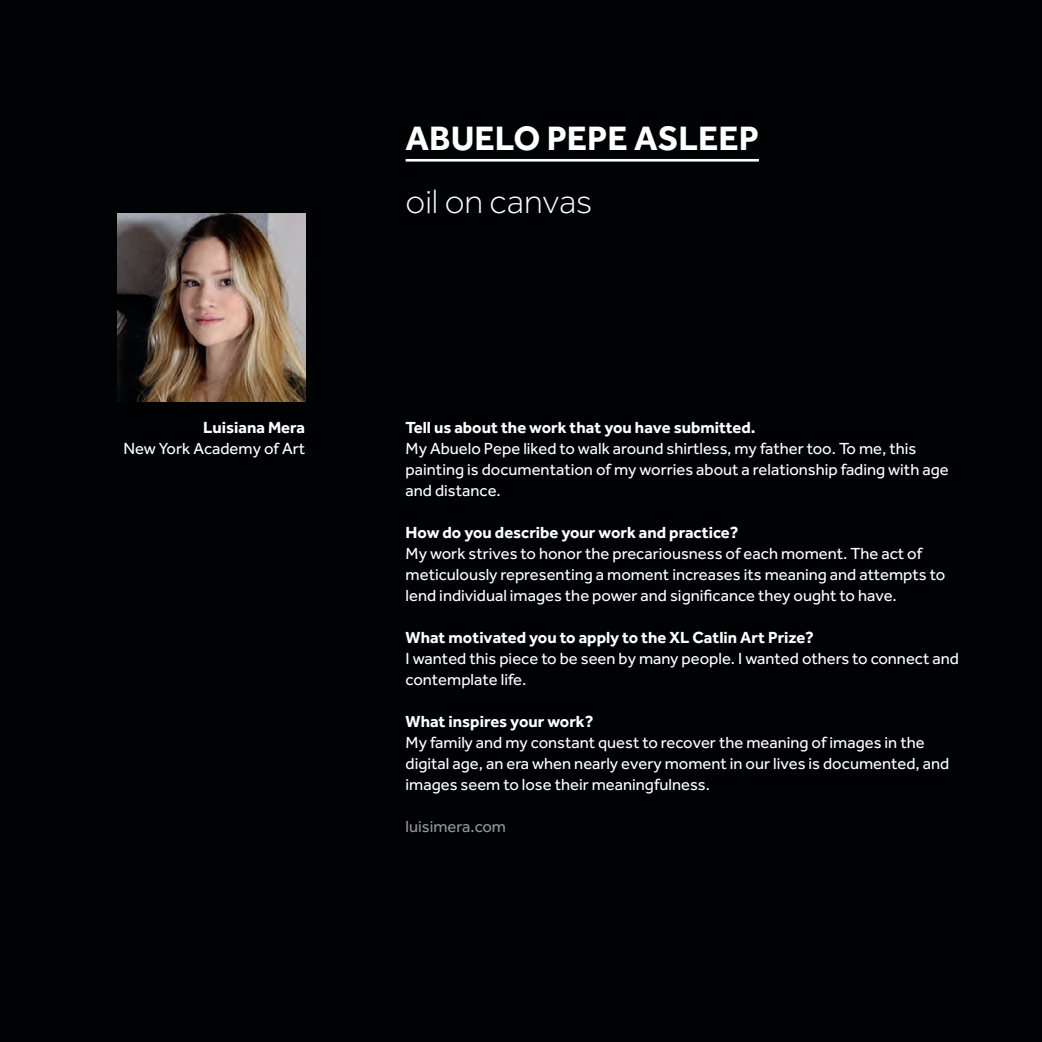
<style>
.page{position:relative;width:1042px;height:1042px;background:#010203}
.page>*{position:absolute;margin:0;border:0;box-sizing:border-box;transform-origin:0 0}
.Introduction{font:700 35px "Effra";color:#fff}
.Introduction-2{font:300 35px "Effra";color:#fff}
.Body_copy{font:16.62px/21px "Effra";color:#fff}
.Body_copy-2{font:16.62px "Effra";color:#939598}
.Body_copy-3{font:700 16.62px "Effra";color:#fff}
.s1{font-weight:700}
</style>
<div class="page">
<hr style="left:406px;top:159px;width:353px;height:3px;background:#fff">
<img style="left:117px;top:213px;width:188px;height:188px">
<p class="Body_copy-3" style="left:203px;top:418px;width:103px">Luisiana Mera</p>
<p class="Body_copy" style="left:123px;top:438px;width:183px">New York Academy of Art</p>
<p class="Introduction" style="left:406px;top:117px;width:355px">ABUELO PEPE ASLEEP</p>
<p class="Introduction-2" style="left:406px;top:181px;width:188px">oil on canvas</p>
<p class="Body_copy" style="left:406px;top:417px;width:544px"><span class="s1">Tell us about the work that you have submitted.<br></span>My Abuelo Pepe liked to walk around shirtless, my father too. To me, this painting is documentation of my worries about a relationship fading with age and distance.</p>
<p class="Body_copy" style="left:406px;top:522px;width:541px"><span class="s1">How do you describe your work and practice?<br></span>My work strives to honor the precariousness of each moment. The act of meticulously representing a moment increases its meaning and attempts to lend individual images the power and significance they ought to have.</p>
<p class="Body_copy" style="left:406px;top:627px;width:555px"><span class="s1">What motivated you to apply to the XL Catlin Art Prize?<br></span>I wanted this piece to be seen by many people. I wanted others to connect and contemplate life.</p>
<p class="Body_copy" style="left:406px;top:711px;width:545px"><span class="s1">What inspires your work?<br></span>My family and my constant quest to recover the meaning of images in the digital age, an era when nearly every moment in our lives is documented, and images seem to lose their meaningfulness.</p>
<p class="Body_copy-2" style="left:406px;top:817px;width:102px">luisimera.com</p>
</div>
